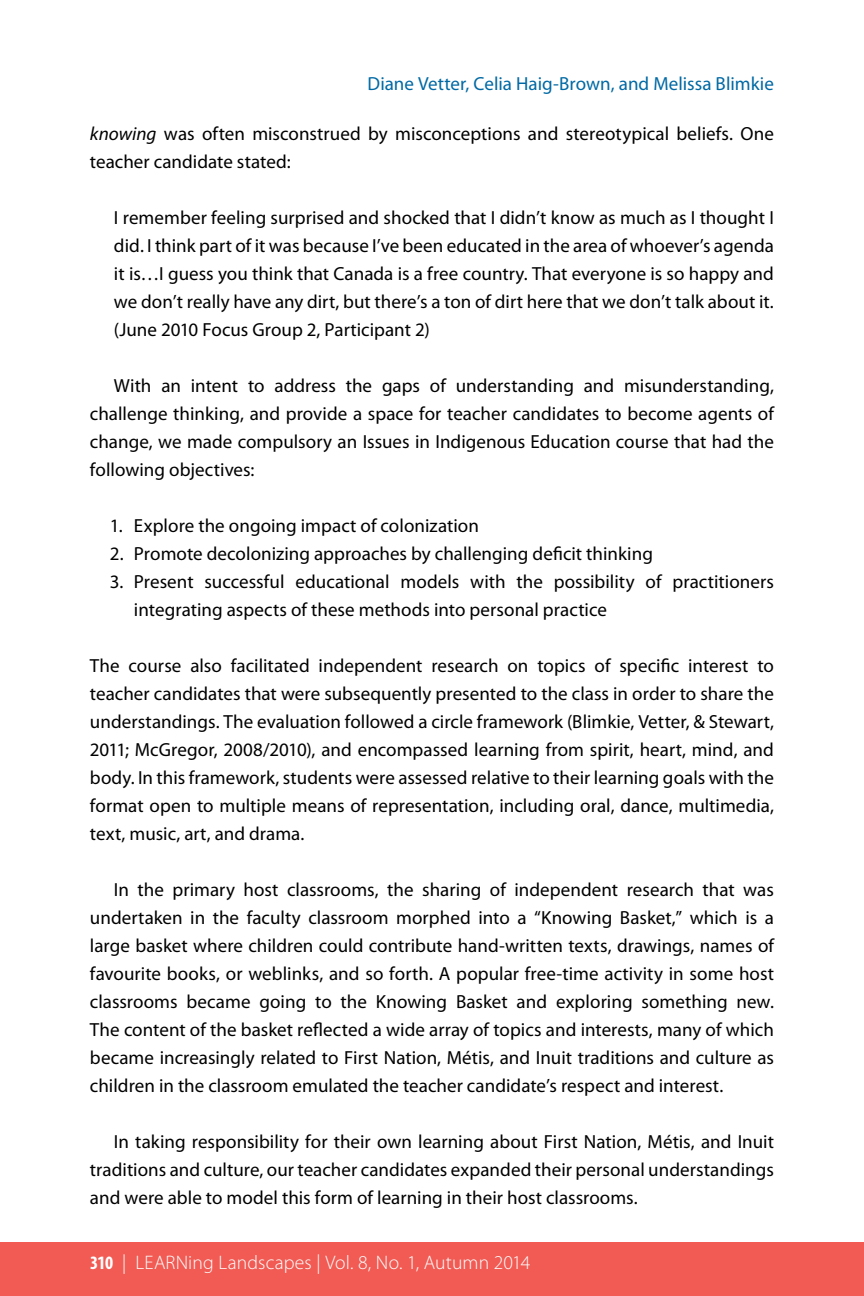
<style>
.page{position:relative;width:864px;height:1296px;background:#fff}
.page>*{position:absolute;margin:0;border:0;box-sizing:border-box;transform-origin:0 0}
.t1{font:300 19.6px "Myriad Pro";letter-spacing:.005em;color:#fff}
.t2{font:19px/28px "Myriad Pro";color:#000;text-align:justify}
.t3{font:19px "Myriad Pro";color:#0069a4}
.s1{font-style:italic}
.s2{font-weight:700;font-stretch:condensed;font-size:19px}
</style>
<div class="page">
<div style="left:0;top:1242px;width:864px;height:54px;background:#f15b54"></div>
<p class="t3" style="left:368px;top:73px;width:408px">Diane Vetter, Celia Haig-Brown, and Melissa Blimkie</p>
<p class="t2" style="left:90px;top:120px;width:686px"><span class="s1">knowing</span> was often misconstrued by misconceptions and stereotypical beliefs. One teacher candidate stated:</p>
<p class="t2" style="left:114px;top:204px;width:662px">I remember feeling surprised and shocked that I didn’t know as much as I thought I did. I think part of it was because I’ve been educated in the area of whoever’s agenda it is…I guess you think that Canada is a free country. That everyone is so happy and we don’t really have any dirt, but there’s a ton of dirt here that we don’t talk about it. (June 2010 Focus Group 2, Participant 2)</p>
<p class="t2" style="left:90px;top:372px;width:686px;text-indent:24px">With an intent to address the gaps of understanding and misunderstanding, challenge thinking, and provide a space for teacher candidates to become agents of change, we made compulsory an Issues in Indigenous Education course that had the following objectives:</p>
<p class="t2" style="left:110px;top:512px;width:370px">1. Explore the ongoing impact of colonization</p>
<p class="t2" style="left:110px;top:540px;width:544px">2. Promote decolonizing approaches by challenging deficit thinking</p>
<p class="t2" style="left:134px;top:568px;width:641px;text-indent:-24px">3. Present successful educational models with the possibility of practitioners integrating aspects of these methods into personal practice</p>
<p class="t2" style="left:90px;top:652px;width:686px">The course also facilitated independent research on topics of specific interest to teacher candidates that were subsequently presented to the class in order to share the understandings. The evaluation followed a circle framework (Blimkie, Vetter, &amp; Stewart, 2011; McGregor, 2008/2010), and encompassed learning from spirit, heart, mind, and body. In this framework, students were assessed relative to their learning goals with the format open to multiple means of representation, including oral, dance, multimedia, text, music, art, and drama.</p>
<p class="t2" style="left:90px;top:876px;width:686px;text-indent:24px">In the primary host classrooms, the sharing of independent research that was undertaken in the faculty classroom morphed into a “Knowing Basket,” which is a large basket where children could contribute hand-written texts, drawings, names of favourite books, or weblinks, and so forth. A popular free-time activity in some host classrooms became going to the Knowing Basket and exploring something new.<br>The content of the basket reflected a wide array of topics and interests, many of which became increasingly related to First Nation, Métis, and Inuit traditions and culture as children in the classroom emulated the teacher candidate’s respect and interest.</p>
<p class="t2" style="left:90px;top:1128px;width:686px;text-indent:24px">In taking responsibility for their own learning about First Nation, Métis, and Inuit traditions and culture, our teacher candidates expanded their personal understandings and were able to model this form of learning in their host classrooms.</p>
<p class="t1" style="left:90px;top:1252px;width:442px"><span class="s2">310</span> | LEARNing Landscapes | Vol. 8, No. 1, Autumn 2014</p>
</div>
